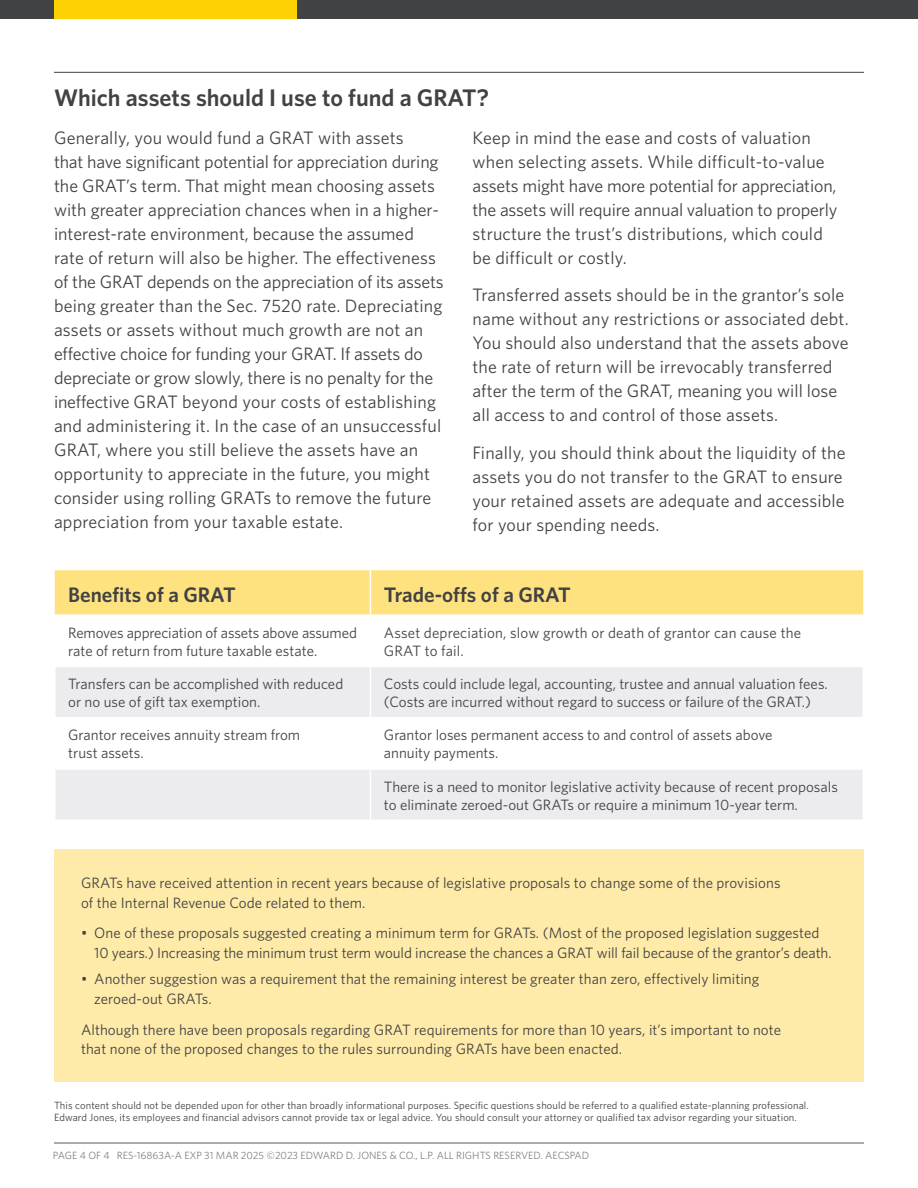
<style>
.page{position:relative;width:918px;height:1188px;background:#fff}
.page>*{position:absolute;margin:0;border:0;box-sizing:border-box;transform-origin:0 0}
.Body_-_Section_Header_Line_above{font:600 24px "Whitney";color:#414243}
.Table_Header{font:600 21px "Whitney";color:#414243}
.Body{font:18px/24px "Whitney";letter-spacing:.01em;color:#414243}
.Table_Text{font:15px/18px "Whitney";color:#414243}
.Disclaimers{font:10.5px/12px "Whitney";letter-spacing:.01em;color:#414243}
.t1{font:10.5px "Whitney";color:#808285}
</style>
<div class="page">
<hr style="left:54px;top:1143px;width:810px;height:1px;background:#57585a">
<div style="left:0;top:0;width:918px;height:18px;background:#414243"></div>
<div style="left:54px;top:0;width:243px;height:18px;background:#fed105"></div>
<hr style="left:54px;top:72px;width:810px;height:1px;background:#414243">
<div style="left:54px;top:849px;width:810px;height:232px;background:#ffeba9"></div>
<div style="left:55px;top:570px;width:808px;height:44px;background:#ffe280"></div>
<svg style="left:56px;top:667px;width:806px;height:153px;fill:#ececee"></svg>
<hr style="left:370px;top:570px;width:1px;height:44px;background:#fff">
<hr style="left:370px;top:667px;width:1px;height:50px;background:#fff">
<hr style="left:54px;top:717px;width:316px;height:1px;background:#fff">
<hr style="left:370px;top:717px;width:494px;height:1px;background:#fff">
<hr style="left:370px;top:718px;width:1px;height:50px;background:#fff">
<hr style="left:54px;top:768px;width:316px;height:2px;background:#fff">
<hr style="left:370px;top:768px;width:494px;height:2px;background:#fff">
<hr style="left:370px;top:770px;width:1px;height:50px;background:#fff">
<p class="Body_-_Section_Header_Line_above" style="left:54px;top:82px;width:436px">Which assets should I use to fund a GRAT?</p>
<p class="Body" style="left:54px;top:125px;width:391px">Generally, you would fund a GRAT with assets<br>that have significant potential for appreciation during the GRAT’s term. That might mean choosing assets with greater appreciation chances when in a higher&shy;interest-rate environment, because the assumed rate of return will also be higher. The effectiveness of the GRAT depends on the appreciation of its assets being greater than the Sec. 7520 rate. Depreciating assets or assets without much growth are not an effective choice for funding your GRAT. If assets do depreciate or grow slowly, there is no penalty for the ineffective GRAT beyond your costs of establishing and administering it. In the case of an unsuccessful GRAT, where you still believe the assets have an opportunity to appreciate in the future, you might consider using rolling GRATs to remove the future appreciation from your taxable estate.</p>
<p class="Body" style="left:472px;top:125px;width:366px">Keep in mind the ease and costs of valuation when selecting assets. While difficult-to-value assets might have more potential for appreciation, the assets will require annual valuation to properly structure the trust’s distributions, which could be difficult or costly.</p>
<p class="Body" style="left:472px;top:283px;width:378px">Transferred assets should be in the grantor’s sole name without any restrictions or associated debt.<br>You should also understand that the assets above the rate of return will be irrevocably transferred after the term of the GRAT, meaning you will lose all access to and control of those assets.</p>
<p class="Body" style="left:472px;top:440px;width:375px">Finally, you should think about the liquidity of the assets you do not transfer to the GRAT to ensure your retained assets are adequate and accessible for your spending needs.</p>
<p class="Table_Header" style="left:68px;top:580px;width:169px">Benefits of a GRAT</p>
<p class="Table_Header" style="left:384px;top:580px;width:188px">Trade-offs of a GRAT</p>
<p class="Table_Text" style="left:68px;top:623px;width:290px">Removes appreciation of assets above assumed rate of return from future taxable estate.</p>
<p class="Table_Text" style="left:384px;top:623px;width:419px">Asset depreciation, slow growth or death of grantor can cause the<br>GRAT to fail.</p>
<p class="Table_Text" style="left:68px;top:674px;width:277px">Transfers can be accomplished with reduced or no use of gift tax exemption.</p>
<p class="Table_Text" style="left:384px;top:674px;width:445px">Costs could include legal, accounting, trustee and annual valuation fees. (Costs are incurred without regard to success or failure of the GRAT.)</p>
<p class="Table_Text" style="left:68px;top:726px;width:233px">Grantor receives annuity stream from trust assets.</p>
<p class="Table_Text" style="left:384px;top:726px;width:390px">Grantor loses permanent access to and control of assets above annuity payments.</p>
<p class="Table_Text" style="left:384px;top:777px;width:455px">There is a need to monitor legislative activity because of recent proposals to eliminate zeroed-out GRATs or require a minimum 10-year term.</p>
<p class="Table_Text" style="left:81px;top:873px;width:701px;line-height:19.5px">GRATs have received attention in recent years because of legislative proposals to change some of the provisions of the Internal Revenue Code related to them.</p>
<p class="Table_Text" style="left:94px;top:923px;width:739px;line-height:19.5px;text-indent:-13px">• One of these proposals suggested creating a minimum term for GRATs. (Most of the proposed legislation suggested<br>10 years.) Increasing the minimum trust term would increase the chances a GRAT will fail because of the grantor’s death.</p>
<p class="Table_Text" style="left:94px;top:969px;width:667px;line-height:19.5px;text-indent:-13px">• Another suggestion was a requirement that the remaining interest be greater than zero, effectively limiting zeroed‑out GRATs.</p>
<p class="Table_Text" style="left:81px;top:1019px;width:702px;line-height:19.5px">Although there have been proposals regarding GRAT requirements for more than 10 years, it’s important to note that none of the proposed changes to the rules surrounding GRATs have been enacted.</p>
<p class="Disclaimers" style="left:54px;top:1099px;width:756px">This content should not be depended upon for other than broadly informational purposes. Specific questions should be referred to a qualified estate-planning professional.<br>Edward Jones, its employees and financial advisors cannot provide tax or legal advice. You should consult your attorney or qualified tax advisor regarding your situation.</p>
<h1 class="t1" style="left:53px;top:1148px;width:538px">PAGE 4 OF 4 RES-16863A-A EXP 31 MAR 2025 ©2023 EDWARD D. JONES &amp; CO., L.P. ALL RIGHTS RESERVED. AECSPAD</h1>
</div>
